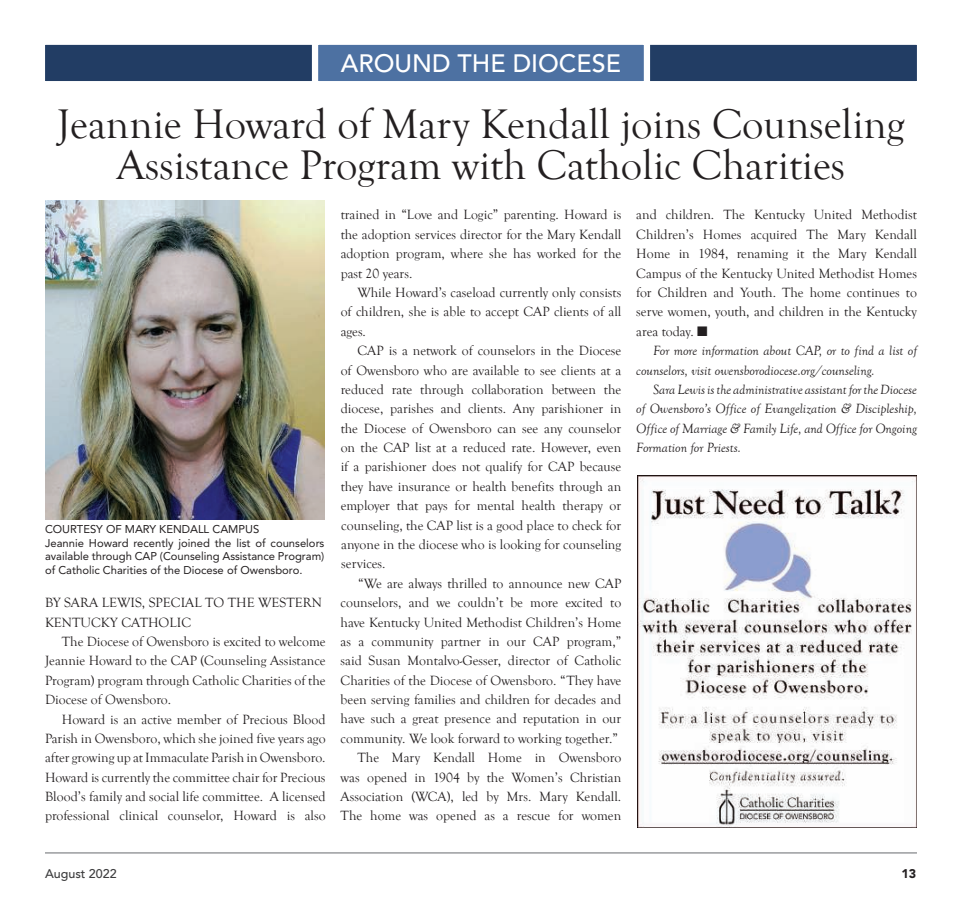
<style>
.page{position:relative;width:962px;height:923px;background:#fff}
.page>*{position:absolute;margin:0;border:0;box-sizing:border-box;transform-origin:0 0}
.t1{font:42.5px/41.2px "Goudy Old Style T";color:#231f20;text-align:center}
.t2{font:500 25px "Avenir LT Std";color:#fff}
.t3{font:13.75px/19.4px "Goudy Old Style T";color:#231f20;text-align:justify}
.t4{font:italic 13.75px/19.4px "Goudy Old Style T";color:#231f20}
.t5{font:500 12.5px "Avenir LT Std";color:#3e3e3f}
.t6{font:900 12.5px "Avenir LT Std";color:#231f20}
.t7{font:11.25px/13.5px "Avenir LT Std";color:#231f20}
</style>
<div class="page">
<hr style="left:45px;top:852px;width:872px;height:1px;background:#939598">
<div style="left:45px;top:44px;width:872px;height:37px;background:#223d64"></div>
<svg style="left:309px;top:44px;width:344px;height:37px;background:#5678a6"></svg>
<img style="left:45px;top:200px;width:279px;height:320px">
<img style="left:638px;top:476px;width:279px;height:351px">
<h2 class="t2" style="left:341px;top:50px;width:282px">AROUND THE DIOCESE</h2>
<h1 class="t1" style="left:57px;top:106px;width:849px">Jeannie Howard of Mary Kendall joins Counseling<br>Assistance Program with Catholic Charities</h1>
<p class="t7" style="left:45px;top:522px;width:281px">COURTESY OF MARY KENDALL CAMPUS<br>Jeannie Howard recently joined the list of counselors available through CAP (Counseling Assistance Program) of Catholic Charities of the Diocese of Owensboro.</p>
<p class="t3" style="left:45px;top:594px;width:279px">BY SARA LEWIS, SPECIAL TO THE WESTERN<br>KENTUCKY CATHOLIC</p>
<p class="t3" style="left:45px;top:632px;width:282px;text-indent:17px">The Diocese of Owensboro is excited to welcome Jeannie Howard to the CAP (Counseling Assistance Program) program through Catholic Charities of the Diocese of Owensboro.</p>
<p class="t3" style="left:45px;top:710px;width:282px;text-indent:17px">Howard is an active member of Precious Blood Parish in Owensboro, which she joined five years ago after growing up at Immaculate Parish in Owensboro.<br>Howard is currently the committee chair for Precious Blood’s family and social life committee. A licensed professional clinical counselor, Howard is also</p>
<p class="t3" style="left:341px;top:206px;width:282px">trained in “Love and Logic” parenting. Howard is the adoption services director for the Mary Kendall adoption program, where she has worked for the past 20 years.</p>
<p class="t3" style="left:341px;top:283px;width:282px;text-indent:17px">While Howard’s caseload currently only consists of children, she is able to accept CAP clients of all ages.</p>
<p class="t3" style="left:341px;top:342px;width:282px;text-indent:17px">CAP is a network of counselors in the Diocese of Owensboro who are available to see clients at a reduced rate through collaboration between the diocese, parishes and clients. Any parishioner in the Diocese of Owensboro can see any counselor on the CAP list at a reduced rate. However, even if a parishioner does not qualify for CAP because they have insurance or health benefits through an employer that pays for mental health therapy or counseling, the CAP list is a good place to check for anyone in the diocese who is looking for counseling services.</p>
<p class="t3" style="left:341px;top:574px;width:282px;text-align:right">“We are always thrilled to announce new CAP counselors, and we couldn’t be more excited to have Kentucky United Methodist Children’s Home as a community partner in our CAP program,” said Susan Montalvo-Gesser, director of Catholic Charities of the Diocese of Owensboro. “They have been serving families and children for decades and have such a great presence and reputation in our community. We look forward to working together.” The Mary Kendall Home in Owensboro was opened in 1904 by the Women’s Christian Association (WCA), led by Mrs. Mary Kendall.<br>The home was opened as a rescue for women</p>
<p class="t3" style="left:636px;top:206px;width:282px">and children. The Kentucky United Methodist Children’s Homes acquired The Mary Kendall Home in 1984, renaming it the Mary Kendall Campus of the Kentucky United Methodist Homes for Children and Youth. The home continues to serve women, youth, and children in the Kentucky area today. ■</p>
<p class="t4" style="left:636px;top:342px;width:282px;text-indent:17px">For more information about CAP, or to find a list of counselors, visit owensborodiocese.org/counseling.</p>
<p class="t4" style="left:636px;top:380px;width:282px;text-align:justify;text-indent:17px">Sara Lewis is the administrative assistant for the Diocese of Owensboro’s Office of Evangelization &amp; Discipleship, Office of Marriage &amp; Family Life, and Office for Ongoing Formation for Priests.</p>
<p class="t5" style="left:45px;top:866px;width:73px">August 2022</p>
<p class="t6" style="left:901px;top:868px;width:16px">13</p>
</div>
